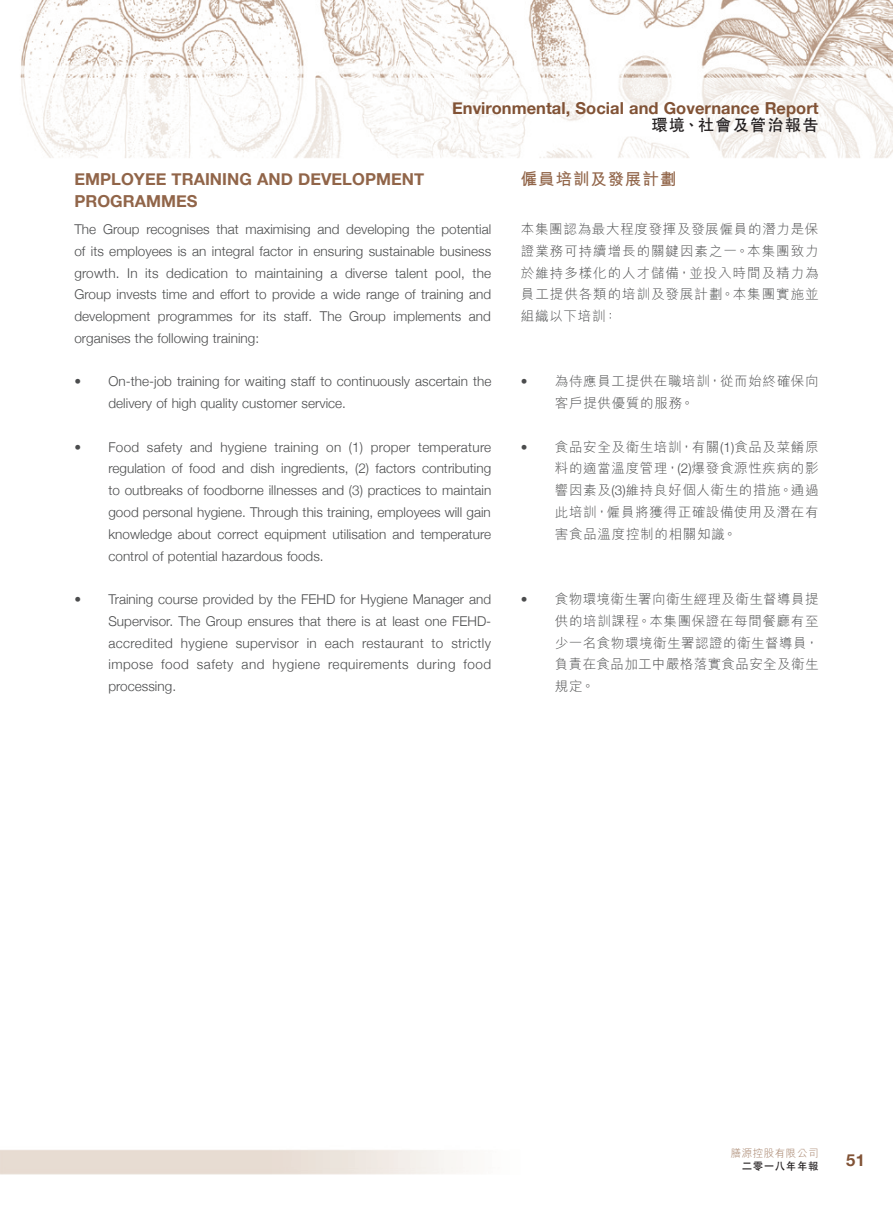
<style>
.page{position:relative;width:893px;height:1212px;background:#fff}
.page>*{position:absolute;margin:0;border:0;box-sizing:border-box;transform-origin:0 0}
.t1{font:700 16.5px "Helvetica Neue";letter-spacing:.005em;color:#815235}
.Heading_2{font:700 16.5px/22.5px "Helvetica Neue";letter-spacing:.005em;color:#916549}
.t2{font:700 16.5px "C Hei 2 HK";letter-spacing:.055em;color:#231f20}
.C_Heading_2{font:700 16.5px "M Hei HK";letter-spacing:.055em;color:#916549}
.Body_Text{font:300 13.5px/21.8px "Helvetica Neue";letter-spacing:.005em;color:#4b4c4d;text-align:justify}
.C_Body_Text{font:300 13.5px/21.8px "M Hei HK";letter-spacing:.05em;color:#4b4c4d;text-align:justify}
.t3{font:300 10.5px "M Hei HK";letter-spacing:.055em;color:#9f795f}
.t4{font:700 10.5px "C Hei 2 HK";letter-spacing:.055em;color:#231f20}
.s1{font-family:"Helvetica Neue"}
</style>
<div class="page">
<img style="left:0;top:0;width:893px;height:1175px">
<p class="t1" style="left:452px;top:95px;width:368px">Environmental, Social and Governance Report</p>
<p class="t2" style="left:651px;top:116px;width:169px">環境、社會及管治報告</p>
<p class="C_Heading_2" style="left:521px;top:167px;width:157px">僱員培訓及發展計劃</p>
<p class="C_Body_Text" style="left:521px;top:218px;width:299px">本集團認為最大程度發揮及發展僱員的潛力是保證業務可持續增長的關鍵因素之一。本集團致力於維持多樣化的人才儲備，並投入時間及精力為員工提供各類的培訓及發展計劃。本集團實施並組織以下培訓：</p>
<p class="Heading_2" style="left:74px;top:168px;width:351px">EMPLOYEE TRAINING AND DEVELOPMENT<br>PROGRAMMES</p>
<p class="Body_Text" style="left:74px;top:217px;width:418px">The Group recognises that maximising and developing the potential of its employees is an integral factor in ensuring sustainable business growth. In its dedication to maintaining a diverse talent pool, the Group invests time and effort to provide a wide range of training and development programmes for its staff. The Group implements and organises the following training:</p>
<p class="Body_Text" style="left:108px;top:370px;width:384px;text-indent:-34px">• On-the-job training for waiting staff to continuously ascertain the delivery of high quality customer service.</p>
<p class="Body_Text" style="left:108px;top:435px;width:384px;text-indent:-34px">• Food safety and hygiene training on (1) proper temperature regulation of food and dish ingredients, (2) factors contributing to outbreaks of foodborne illnesses and (3) practices to maintain good personal hygiene. Through this training, employees will gain knowledge about correct equipment utilisation and temperature control of potential hazardous foods.</p>
<p class="Body_Text" style="left:108px;top:587px;width:384px;text-indent:-34px">• Training course provided by the FEHD for Hygiene Manager and Supervisor. The Group ensures that there is at least one FEHD&shy;accredited hygiene supervisor in each restaurant to strictly impose food safety and hygiene requirements during food processing.</p>
<p class="C_Body_Text" style="left:555px;top:370px;width:265px;text-indent:-34px"><span class="s1">•</span> 為侍應員工提供在職培訓，從而始終確保向客戶提供優質的服務。</p>
<p class="C_Body_Text" style="left:555px;top:436px;width:265px;text-indent:-34px"><span class="s1">•</span> 食品安全及衛生培訓，有關<span class="s1">(1)</span>食品及菜餚原料的適當溫度管理，<span class="s1">(2)</span>爆發食源性疾病的影響因素及<span class="s1">(3)</span>維持良好個人衛生的措施。通過此培訓，僱員將獲得正確設備使用及潛在有害食品溫度控制的相關知識。</p>
<p class="C_Body_Text" style="left:555px;top:588px;width:265px;text-indent:-34px"><span class="s1">•</span> 食物環境衛生署向衛生經理及衛生督導員提供的培訓課程。本集團保證在每間餐廳有至少一名食物環境衛生署認證的衛生督導員，負責在食品加工中嚴格落實食品安全及衛生規定。</p>
<p class="t3" style="left:731px;top:1147px;width:89px">膳源控股有限公司</p>
<p class="t4" style="left:742px;top:1161px;width:78px">二零一八年年報</p>
<p class="t1" style="left:846px;top:1147px;width:20px">51</p>
</div>
